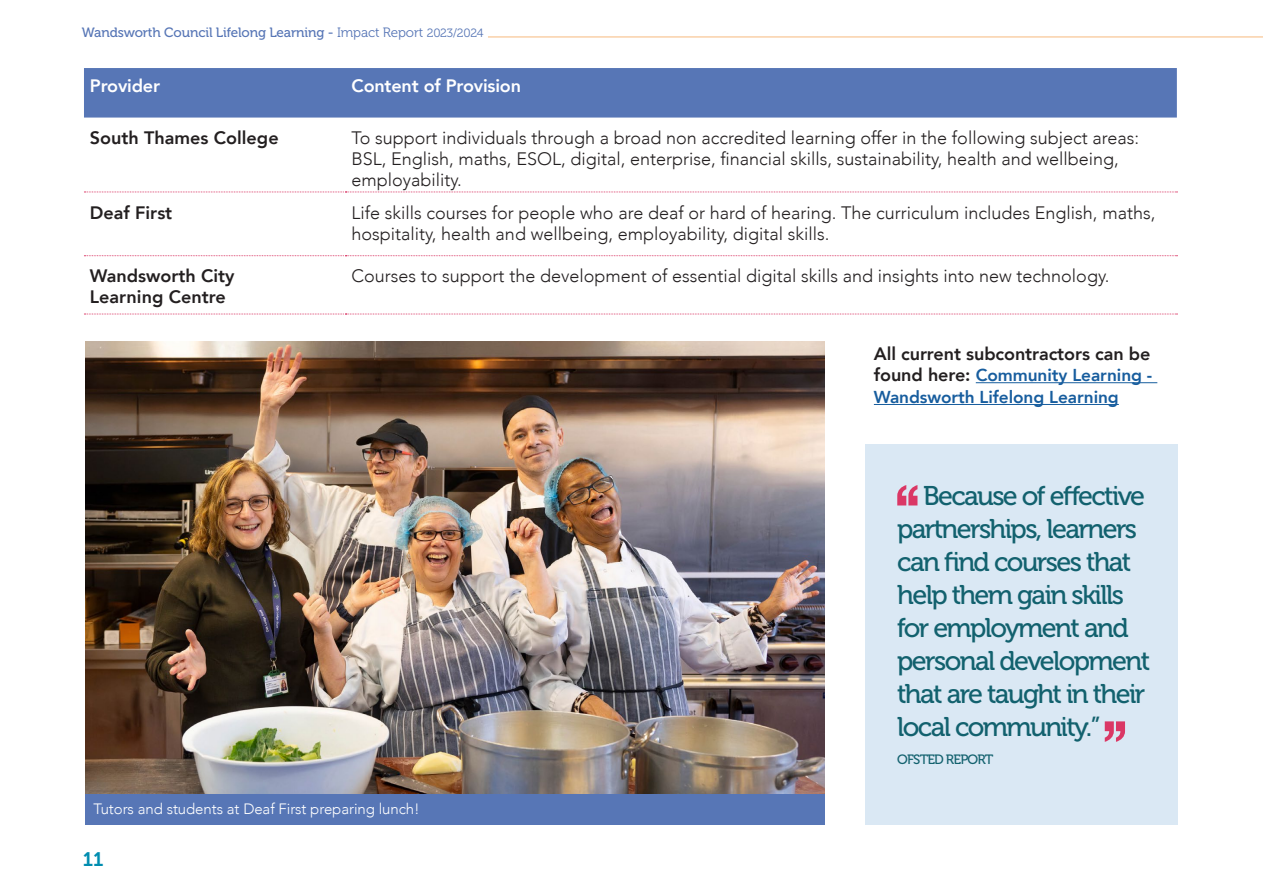
<style>
.page{position:relative;width:1263px;height:893px;background:#fff}
.page>*{position:absolute;margin:0;border:0;box-sizing:border-box;transform-origin:0 0}
.t1{font:27px/33px "Museo 500";letter-spacing:-.06em;color:#12616e}
.t2{font:19.5px "Museo 700";color:#008db0}
.t3{font:300 18px/21px "Avenir";color:#231f20}
.t4{font:800 18px/21px "Avenir";color:#231f20}
.t5{font:800 18px "Avenir";letter-spacing:-.01em;color:#fff}
.t6{font:800 17.25px/21.8px "Avenir";letter-spacing:-.005em;color:#175d9e}
.t7{font:300 15px "Avenir";letter-spacing:-.005em;color:#fff}
.t8{font:13.5px "Museo 500";letter-spacing:-.01em;color:#5776b6}
.t9{font:13.5px "Museo 500";letter-spacing:-.06em;color:#12616e}
.s1{font-family:"Museo 300"}
.s2{font-family:"Museo 300";font-size:12px}
.s3{font-size:18px;color:#231f20}
</style>
<div class="page">
<hr style="left:488px;top:37px;width:775px;height:1px;background:#f7b97e">
<div style="left:865px;top:444px;width:313px;height:381px;background:#dae8f4"></div>
<svg style="left:897px;top:485px;width:20px;height:20px"></svg>
<svg style="left:1105px;top:721px;width:20px;height:21px"></svg>
<img style="left:85px;top:342px;width:740px;height:452px">
<div style="left:85px;top:794px;width:740px;height:31px;background:#5776b6"></div>
<div style="left:84px;top:68px;width:1093px;height:50px;background:#5776b6"></div>
<svg style="left:84px;top:192px;width:1093px;height:1px"></svg>
<svg style="left:84px;top:255px;width:1093px;height:1px"></svg>
<svg style="left:84px;top:314px;width:1093px;height:1px"></svg>
<hr style="left:976px;top:382px;width:181px;height:1px;background:#175d9e">
<hr style="left:874px;top:404px;width:245px;height:1px;background:#175d9e">
<p class="t8" style="left:82px;top:25px;width:403px">Wandsworth Council Lifelong Learning - <span class="s1">Impact Report</span> <span class="s2">2023/2024</span></p>
<p class="t5" style="left:90px;top:72px;width:72px">Provider</p>
<p class="t5" style="left:351px;top:72px;width:171px">Content of Provision</p>
<p class="t4" style="left:90px;top:127px;width:190px">South Thames College</p>
<p class="t3" style="left:351px;top:127px;width:789px">To support individuals through a broad non accredited learning offer in the following subject areas:<br>BSL, English, maths, ESOL, digital, enterprise, financial skills, sustainability, health and wellbeing, employability.</p>
<p class="t4" style="left:90px;top:202px;width:84px">Deaf First</p>
<p class="t3" style="left:351px;top:202px;width:805px">Life skills courses for people who are deaf or hard of hearing. The curriculum includes English, maths, hospitality, health and wellbeing, employability, digital skills.</p>
<p class="t4" style="left:90px;top:266px;width:146px">Wandsworth City<br>Learning Centre</p>
<p class="t3" style="left:351px;top:266px;width:759px">Courses to support the development of essential digital skills and insights into new technology.</p>
<p class="t4" style="left:874px;top:343px;width:278px">All current subcontractors can be</p>
<p class="t6" style="left:874px;top:365px;width:280px"><span class="s3">found here:</span> Community Learning -<br>Wandsworth Lifelong Learning</p>
<p class="t7" style="left:94px;top:799px;width:328px">Tutors and students at Deaf First preparing lunch!</p>
<p class="t2" style="left:83px;top:848px;width:22px">11</p>
<h1 class="t1" style="left:897px;top:480px;width:254px;text-indent:26px">Because of effective partnerships, learners can find courses that help them gain skills for employment and personal development that are taught in their local community.”</h1>
<p class="t9" style="left:897px;top:751px;width:97px">OFSTED REPORT</p>
</div>
